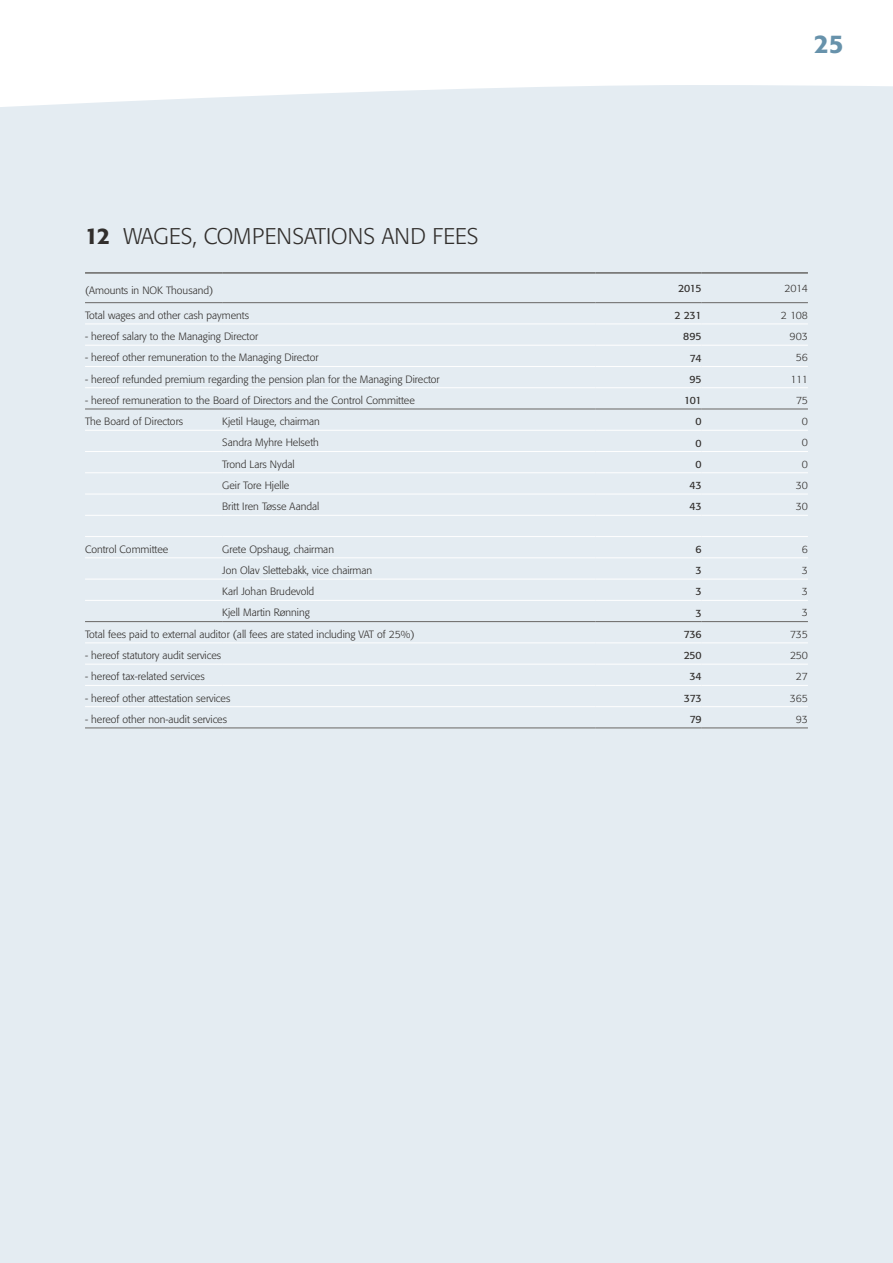
<style>
.page{position:relative;width:893px;height:1263px;background:#fff}
.page>*{position:absolute;margin:0;border:0;box-sizing:border-box;transform-origin:0 0}
.t1{font:500 25.5px "Formata";color:#6792ab}
.t2{font:300 22.5px "Formata";color:#312e2c}
.t3{font:300 10.5px "Formata";color:#312e2c}
.t4{font:10.5px "Formata";letter-spacing:-.02em;color:#312e2c}
.s1{font-weight:500}
</style>
<div class="page">
<div style="left:0;top:85px;width:893px;height:1178px;background:#e4ecf2"></div>
<hr style="left:85px;top:430px;width:137px;height:1px;background:#fff">
<hr style="left:85px;top:451px;width:137px;height:1px;background:#fff">
<hr style="left:85px;top:472px;width:137px;height:1px;background:#fff">
<hr style="left:85px;top:494px;width:137px;height:1px;background:#fff">
<hr style="left:85px;top:515px;width:137px;height:1px;background:#fff">
<hr style="left:85px;top:536px;width:137px;height:1px;background:#fff">
<hr style="left:85px;top:558px;width:137px;height:1px;background:#fff">
<hr style="left:85px;top:579px;width:137px;height:1px;background:#fff">
<hr style="left:85px;top:600px;width:137px;height:1px;background:#fff">
<hr style="left:595px;top:324px;width:107px;height:1px;background:#fff">
<hr style="left:702px;top:324px;width:106px;height:1px;background:#fff">
<hr style="left:595px;top:345px;width:107px;height:1px;background:#fff">
<hr style="left:702px;top:345px;width:106px;height:1px;background:#fff">
<hr style="left:595px;top:366px;width:107px;height:1px;background:#fff">
<hr style="left:702px;top:366px;width:106px;height:1px;background:#fff">
<hr style="left:595px;top:387px;width:107px;height:1px;background:#fff">
<hr style="left:702px;top:387px;width:106px;height:1px;background:#fff">
<hr style="left:222px;top:430px;width:373px;height:1px;background:#fff">
<hr style="left:595px;top:430px;width:107px;height:1px;background:#fff">
<hr style="left:702px;top:430px;width:106px;height:1px;background:#fff">
<hr style="left:222px;top:451px;width:373px;height:1px;background:#fff">
<hr style="left:595px;top:451px;width:107px;height:1px;background:#fff">
<hr style="left:702px;top:451px;width:106px;height:1px;background:#fff">
<hr style="left:222px;top:472px;width:373px;height:1px;background:#fff">
<hr style="left:595px;top:472px;width:107px;height:1px;background:#fff">
<hr style="left:702px;top:472px;width:106px;height:1px;background:#fff">
<hr style="left:222px;top:494px;width:373px;height:1px;background:#fff">
<hr style="left:595px;top:494px;width:107px;height:1px;background:#fff">
<hr style="left:702px;top:494px;width:106px;height:1px;background:#fff">
<hr style="left:222px;top:515px;width:373px;height:1px;background:#fff">
<hr style="left:595px;top:515px;width:107px;height:1px;background:#fff">
<hr style="left:702px;top:515px;width:106px;height:1px;background:#fff">
<hr style="left:222px;top:536px;width:373px;height:1px;background:#fff">
<hr style="left:595px;top:536px;width:107px;height:1px;background:#fff">
<hr style="left:702px;top:536px;width:106px;height:1px;background:#fff">
<hr style="left:222px;top:558px;width:373px;height:1px;background:#fff">
<hr style="left:595px;top:558px;width:107px;height:1px;background:#fff">
<hr style="left:702px;top:558px;width:106px;height:1px;background:#fff">
<hr style="left:222px;top:579px;width:373px;height:1px;background:#fff">
<hr style="left:595px;top:579px;width:107px;height:1px;background:#fff">
<hr style="left:702px;top:579px;width:106px;height:1px;background:#fff">
<hr style="left:222px;top:600px;width:373px;height:1px;background:#fff">
<hr style="left:595px;top:600px;width:107px;height:1px;background:#fff">
<hr style="left:702px;top:600px;width:106px;height:1px;background:#fff">
<hr style="left:595px;top:643px;width:107px;height:1px;background:#fff">
<hr style="left:702px;top:643px;width:106px;height:1px;background:#fff">
<hr style="left:595px;top:664px;width:107px;height:1px;background:#fff">
<hr style="left:702px;top:664px;width:106px;height:1px;background:#fff">
<hr style="left:595px;top:685px;width:107px;height:1px;background:#fff">
<hr style="left:702px;top:685px;width:106px;height:1px;background:#fff">
<hr style="left:85px;top:324px;width:137px;height:1px;background:#fff">
<hr style="left:222px;top:324px;width:373px;height:1px;background:#fff">
<hr style="left:85px;top:345px;width:137px;height:1px;background:#fff">
<hr style="left:222px;top:345px;width:373px;height:1px;background:#fff">
<hr style="left:85px;top:366px;width:137px;height:1px;background:#fff">
<hr style="left:222px;top:366px;width:373px;height:1px;background:#fff">
<hr style="left:85px;top:387px;width:137px;height:1px;background:#fff">
<hr style="left:222px;top:387px;width:373px;height:1px;background:#fff">
<hr style="left:85px;top:409px;width:137px;height:1px;background:#686664">
<hr style="left:222px;top:409px;width:373px;height:1px;background:#686664">
<hr style="left:85px;top:621px;width:137px;height:1px;background:#686664">
<hr style="left:222px;top:621px;width:373px;height:1px;background:#686664">
<hr style="left:85px;top:643px;width:137px;height:1px;background:#fff">
<hr style="left:222px;top:643px;width:373px;height:1px;background:#fff">
<hr style="left:85px;top:664px;width:137px;height:1px;background:#fff">
<hr style="left:222px;top:664px;width:373px;height:1px;background:#fff">
<hr style="left:85px;top:685px;width:137px;height:1px;background:#fff">
<hr style="left:222px;top:685px;width:373px;height:1px;background:#fff">
<hr style="left:85px;top:728px;width:137px;height:1px;background:#686664">
<hr style="left:222px;top:728px;width:373px;height:1px;background:#686664">
<hr style="left:85px;top:706px;width:137px;height:1px;background:#fff">
<hr style="left:222px;top:706px;width:373px;height:1px;background:#fff">
<hr style="left:595px;top:706px;width:107px;height:1px;background:#fff">
<hr style="left:702px;top:706px;width:106px;height:1px;background:#fff">
<hr style="left:595px;top:409px;width:107px;height:1px;background:#686664">
<hr style="left:702px;top:409px;width:106px;height:1px;background:#686664">
<hr style="left:595px;top:621px;width:107px;height:1px;background:#686664">
<hr style="left:702px;top:621px;width:106px;height:1px;background:#686664">
<hr style="left:85px;top:272px;width:137px;height:2px;background:#686664">
<hr style="left:222px;top:272px;width:373px;height:2px;background:#686664">
<hr style="left:595px;top:272px;width:107px;height:2px;background:#686664">
<hr style="left:702px;top:272px;width:106px;height:2px;background:#686664">
<hr style="left:85px;top:302px;width:137px;height:1px;background:#686664">
<hr style="left:222px;top:302px;width:373px;height:1px;background:#686664">
<hr style="left:595px;top:302px;width:107px;height:1px;background:#686664">
<hr style="left:702px;top:302px;width:106px;height:1px;background:#686664">
<hr style="left:595px;top:728px;width:107px;height:1px;background:#686664">
<hr style="left:702px;top:728px;width:106px;height:1px;background:#686664">
<h1 class="t1" style="left:814px;top:29px;width:31px">25</h1>
<h2 class="t2" style="left:85px;top:223px;width:395px"><span class="s1">12</span> WAGES, COMPENSATIONS AND FEES</h2>
<p class="t3" style="left:85px;top:284px;width:130px">(Amounts in NOK Thousand)</p>
<p class="t4" style="left:678px;top:282px;width:25px">2015</p>
<p class="t3" style="left:784px;top:282px;width:25px">2014</p>
<p class="t3" style="left:85px;top:309px;width:166px">Total wages and other cash payments</p>
<p class="t4" style="left:674px;top:309px;width:29px">2 231</p>
<p class="t3" style="left:781px;top:309px;width:29px">2 108</p>
<p class="t3" style="left:85px;top:330px;width:175px">- hereof salary to the Managing Director</p>
<p class="t4" style="left:683px;top:330px;width:20px">895</p>
<p class="t3" style="left:790px;top:330px;width:20px">903</p>
<p class="t3" style="left:85px;top:351px;width:235px">- hereof other remuneration to the Managing Director</p>
<p class="t4" style="left:690px;top:351px;width:13px">74</p>
<p class="t3" style="left:796px;top:351px;width:14px">56</p>
<p class="t3" style="left:85px;top:373px;width:356px">- hereof refunded premium regarding the pension plan for the Managing Director</p>
<p class="t4" style="left:689px;top:373px;width:14px">95</p>
<p class="t3" style="left:790px;top:373px;width:19px">111</p>
<p class="t3" style="left:85px;top:394px;width:331px">- hereof remuneration to the Board of Directors and the Control Committee</p>
<p class="t4" style="left:684px;top:394px;width:19px">101</p>
<p class="t3" style="left:796px;top:394px;width:13px">75</p>
<p class="t3" style="left:85px;top:415px;width:100px">The Board of Directors</p>
<p class="t3" style="left:222px;top:415px;width:99px">Kjetil Hauge, chairman</p>
<p class="t4" style="left:695px;top:415px;width:8px">0</p>
<p class="t3" style="left:802px;top:415px;width:8px">0</p>
<p class="t3" style="left:222px;top:436px;width:98px">Sandra Myhre Helseth</p>
<p class="t4" style="left:695px;top:436px;width:8px">0</p>
<p class="t3" style="left:802px;top:436px;width:8px">0</p>
<p class="t3" style="left:222px;top:458px;width:74px">Trond Lars Nydal</p>
<p class="t4" style="left:695px;top:458px;width:8px">0</p>
<p class="t3" style="left:802px;top:458px;width:8px">0</p>
<p class="t3" style="left:222px;top:479px;width:69px">Geir Tore Hjelle</p>
<p class="t4" style="left:689px;top:479px;width:14px">43</p>
<p class="t3" style="left:796px;top:479px;width:14px">30</p>
<p class="t3" style="left:222px;top:500px;width:99px">Britt Iren Tøsse Aandal</p>
<p class="t4" style="left:689px;top:500px;width:14px">43</p>
<p class="t3" style="left:796px;top:500px;width:14px">30</p>
<p class="t3" style="left:85px;top:543px;width:85px">Control Committee</p>
<p class="t3" style="left:222px;top:543px;width:113px">Grete Opshaug, chairman</p>
<p class="t4" style="left:695px;top:543px;width:8px">6</p>
<p class="t3" style="left:802px;top:543px;width:8px">6</p>
<p class="t3" style="left:222px;top:564px;width:152px">Jon Olav Slettebakk, vice chairman</p>
<p class="t4" style="left:695px;top:564px;width:8px">3</p>
<p class="t3" style="left:802px;top:564px;width:8px">3</p>
<p class="t3" style="left:222px;top:585px;width:94px">Karl Johan Brudevold</p>
<p class="t4" style="left:695px;top:585px;width:8px">3</p>
<p class="t3" style="left:802px;top:585px;width:8px">3</p>
<p class="t3" style="left:222px;top:607px;width:89px">Kjell Martin Rønning</p>
<p class="t4" style="left:695px;top:607px;width:8px">3</p>
<p class="t3" style="left:802px;top:607px;width:8px">3</p>
<p class="t3" style="left:85px;top:628px;width:331px">Total fees paid to external auditor (all fees are stated including VAT of 25%)</p>
<p class="t4" style="left:684px;top:628px;width:19px">736</p>
<p class="t3" style="left:790px;top:628px;width:19px">735</p>
<p class="t3" style="left:85px;top:649px;width:138px">- hereof statutory audit services</p>
<p class="t4" style="left:684px;top:649px;width:19px">250</p>
<p class="t3" style="left:790px;top:649px;width:19px">250</p>
<p class="t3" style="left:85px;top:670px;width:121px">- hereof tax-related services</p>
<p class="t4" style="left:690px;top:670px;width:14px">34</p>
<p class="t3" style="left:796px;top:670px;width:14px">27</p>
<p class="t3" style="left:85px;top:692px;width:147px">- hereof other attestation services</p>
<p class="t4" style="left:684px;top:692px;width:19px">373</p>
<p class="t3" style="left:790px;top:692px;width:20px">365</p>
<p class="t3" style="left:85px;top:713px;width:144px">- hereof other non-audit services</p>
<p class="t4" style="left:690px;top:713px;width:13px">79</p>
<p class="t3" style="left:796px;top:713px;width:14px">93</p>
</div>
